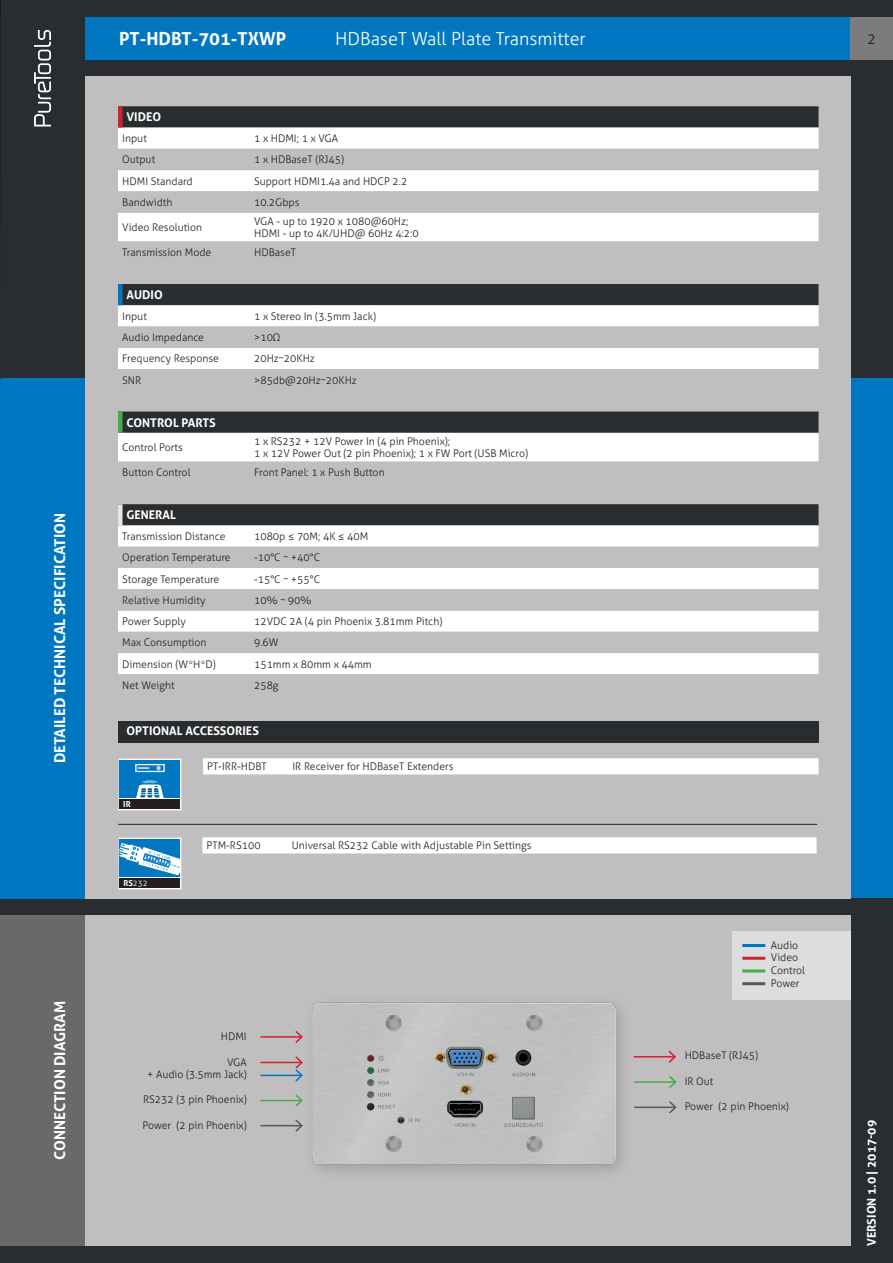
<style>
.page{position:relative;width:893px;height:1263px;background:#2a2d30}
.page>*{position:absolute;margin:0;border:0;box-sizing:border-box;transform-origin:0 0}
.t1{font:300 18px "Aller";color:#fff}
.t2{font:700 18px "Aller";color:#fff}
.t3{font:700 15px "Aller";color:#fff}
.t4{font:300 15px "Aller";color:#231f20}
.t5{font:700 12px "Aller";color:#fff}
.t6{font:300 10.5px/12.6px "Aller";color:#231f20}
.t7{font:300 8.25px "Aller";color:#fff}
.t8{font:700 8.25px "Aller";color:#fff}
.s1{font-weight:700}
</style>
<div class="page">
<div style="left:0;top:915px;width:85px;height:331px;background:#6a686b"></div>
<div style="left:0;top:378px;width:85px;height:520px;background:#0077c0"></div>
<div style="left:850px;top:378px;width:43px;height:519px;background:#0077c0"></div>
<div style="left:85px;top:915px;width:765px;height:331px;background:#c0bebf"></div>
<hr style="left:0;top:915px;width:1px;height:331px;background:#c0bebf">
<div style="left:85px;top:76px;width:765px;height:822px;background:#c0bebf"></div>
<div style="left:85px;top:17px;width:808px;height:42px;background:#0077c0"></div>
<div style="left:850px;top:17px;width:43px;height:42px;background:#7d7b7e"></div>
<img style="left:0;top:0;width:1px;height:378px">
<svg style="left:34px;top:30px;width:17px;height:96px"></svg>
<hr style="left:634px;top:1056px;width:41px;height:1px;background:#d1232a">
<svg style="left:667px;top:1050px;width:9px;height:13px"></svg>
<hr style="left:634px;top:1081px;width:42px;height:2px;background:#40ae49">
<svg style="left:667px;top:1076px;width:10px;height:12px"></svg>
<hr style="left:634px;top:1106px;width:42px;height:2px;background:#57585a">
<svg style="left:667px;top:1101px;width:10px;height:13px"></svg>
<hr style="left:260px;top:1036px;width:42px;height:2px;background:#d1232a">
<svg style="left:294px;top:1031px;width:9px;height:12px"></svg>
<hr style="left:260px;top:1062px;width:42px;height:1px;background:#d1232a">
<hr style="left:260px;top:1075px;width:42px;height:1px;background:#0077c0">
<svg style="left:294px;top:1056px;width:9px;height:26px"></svg>
<hr style="left:260px;top:1100px;width:42px;height:1px;background:#40ae49">
<svg style="left:294px;top:1094px;width:9px;height:13px"></svg>
<hr style="left:260px;top:1125px;width:42px;height:1px;background:#57585a">
<svg style="left:294px;top:1119px;width:9px;height:13px"></svg>
<div style="left:732px;top:931px;width:118px;height:68px;background:#dbddde"></div>
<hr style="left:742px;top:944px;width:23px;height:3px;background:#0077c0">
<hr style="left:742px;top:957px;width:23px;height:3px;background:#d1232a">
<hr style="left:742px;top:969px;width:23px;height:3px;background:#40ae49">
<hr style="left:742px;top:982px;width:23px;height:3px;background:#57585a">
<svg style="left:123px;top:106px;width:696px;height:22px;background:#313437"></svg>
<div style="left:118px;top:128px;width:701px;height:21px;background:#fff"></div>
<svg style="left:118px;top:170px;width:701px;height:72px;fill:#fff"></svg>
<svg style="left:118px;top:284px;width:701px;height:85px"></svg>
<svg style="left:118px;top:412px;width:701px;height:50px;background:#a6a7a8"></svg>
<div style="left:123px;top:504px;width:696px;height:21px;background:#2a2d30"></div>
<div style="left:118px;top:526px;width:701px;height:21px;background:#fff"></div>
<svg style="left:118px;top:568px;width:701px;height:106px;fill:#fff"></svg>
<div style="left:118px;top:106px;width:5px;height:22px;background:#d1232a"></div>
<div style="left:118px;top:284px;width:5px;height:21px;background:#0077c0"></div>
<div style="left:118px;top:412px;width:5px;height:21px;background:#40ae49"></div>
<div style="left:118px;top:504px;width:5px;height:22px;background:#e6e7e9"></div>
<img style="left:312px;top:1002px;width:322px;height:169px">
<div style="left:118px;top:721px;width:701px;height:22px;background:#2a2d30"></div>
<svg style="left:118px;top:758px;width:64px;height:52px;background:#3e82ad"></svg>
<div style="left:202px;top:837px;width:615px;height:16px;background:#fff"></div>
<svg style="left:118px;top:837px;width:64px;height:52px;background:#5d94b6"></svg>
<div style="left:203px;top:758px;width:616px;height:16px;background:#fff"></div>
<hr style="left:118px;top:824px;width:699px;height:1px;background:#2a2d30">
<h2 class="t3" style="left:50px;top:763px;width:252px;rotate:-90deg">DETAILED TECHNICAL SPECIFICATION</h2>
<h2 class="t3" style="left:50px;top:1160px;width:160px;rotate:-90deg">CONNECTION DIAGRAM</h2>
<h1 class="t2" style="left:119px;top:27px;width:169px">PT-HDBT-701-TXWP</h1>
<h1 class="t1" style="left:335px;top:28px;width:252px">HDBaseT Wall Plate Transmitter</h1>
<p class="t5" style="left:127px;top:110px;width:36px">VIDEO</p>
<p class="t6" style="left:122px;top:132px;width:26px">Input</p>
<p class="t6" style="left:254px;top:132px;width:86px">1 x HDMI; 1 x VGA</p>
<p class="t6" style="left:122px;top:153px;width:34px">Output</p>
<p class="t6" style="left:254px;top:153px;width:92px">1 x HDBaseT (RJ45)</p>
<p class="t6" style="left:122px;top:175px;width:72px">HDMI Standard</p>
<p class="t6" style="left:254px;top:175px;width:155px">Support HDMI1.4a and HDCP 2.2</p>
<p class="t6" style="left:122px;top:196px;width:52px">Bandwidth</p>
<p class="t6" style="left:254px;top:196px;width:47px">10.2Gbps</p>
<p class="t6" style="left:122px;top:221px;width:81px">Video Resolution</p>
<p class="t6" style="left:254px;top:215px;width:166px">VGA - up to 1920 x 1080@60Hz;<br>HDMI - up to 4K/UHD@ 60Hz 4:2:0</p>
<p class="t6" style="left:122px;top:246px;width:91px">Transmission Mode</p>
<p class="t6" style="left:254px;top:246px;width:43px">HDBaseT</p>
<p class="t5" style="left:127px;top:287px;width:38px">AUDIO</p>
<p class="t6" style="left:122px;top:310px;width:26px">Input</p>
<p class="t6" style="left:254px;top:310px;width:123px">1 x Stereo In (3.5mm Jack)</p>
<p class="t6" style="left:122px;top:331px;width:83px">Audio Impedance</p>
<p class="t6" style="left:254px;top:331px;width:28px">&gt;10Ω</p>
<p class="t6" style="left:122px;top:352px;width:98px">Frequency Response</p>
<p class="t6" style="left:254px;top:352px;width:62px">20Hz~20KHz</p>
<p class="t6" style="left:122px;top:374px;width:21px">SNR</p>
<p class="t6" style="left:254px;top:374px;width:104px">&gt;85db@20Hz~20KHz</p>
<p class="t5" style="left:127px;top:415px;width:91px">CONTROL PARTS</p>
<p class="t6" style="left:122px;top:441px;width:62px">Control Ports</p>
<p class="t6" style="left:254px;top:435px;width:276px">1 x RS232 + 12V Power In (4 pin Phoenix);<br>1 x 12V Power Out (2 pin Phoenix); 1 x FW Port (USB Micro)</p>
<p class="t6" style="left:122px;top:466px;width:70px">Button Control</p>
<p class="t6" style="left:254px;top:466px;width:132px">Front Panel: 1 x Push Button</p>
<p class="t5" style="left:127px;top:508px;width:51px">GENERAL</p>
<p class="t6" style="left:122px;top:530px;width:105px">Transmission Distance</p>
<p class="t6" style="left:254px;top:530px;width:116px">1080p ≤ 70M; 4K ≤ 40M</p>
<p class="t6" style="left:122px;top:551px;width:110px">Operation Temperature</p>
<p class="t6" style="left:254px;top:551px;width:68px">-10°C ~ +40°C</p>
<p class="t6" style="left:122px;top:572px;width:99px">Storage Temperature</p>
<p class="t6" style="left:254px;top:572px;width:68px">-15°C ~ +55°C</p>
<p class="t6" style="left:122px;top:594px;width:85px">Relative Humidity</p>
<p class="t6" style="left:254px;top:594px;width:59px">10% ~ 90%</p>
<p class="t6" style="left:122px;top:615px;width:65px">Power Supply</p>
<p class="t6" style="left:254px;top:615px;width:190px">12VDC 2A (4 pin Phoenix 3.81mm Pitch)</p>
<p class="t6" style="left:122px;top:636px;width:86px">Max Consumption</p>
<p class="t6" style="left:254px;top:636px;width:26px">9.6W</p>
<p class="t6" style="left:122px;top:657px;width:95px">Dimension (W*H*D)</p>
<p class="t6" style="left:254px;top:657px;width:119px">151mm x 80mm x 44mm</p>
<p class="t6" style="left:122px;top:679px;width:54px">Net Weight</p>
<p class="t6" style="left:254px;top:679px;width:26px">258g</p>
<p class="t5" style="left:127px;top:723px;width:134px">OPTIONAL ACCESSORIES</p>
<p class="t8" style="left:123px;top:799px;width:9px">IR</p>
<p class="t7" style="left:123px;top:878px;width:26px"><span class="s1">RS</span>232</p>
<p class="t6" style="left:207px;top:760px;width:61px">PT-IRR-HDBT</p>
<p class="t6" style="left:292px;top:760px;width:163px">IR Receiver for HDBaseT Extenders</p>
<p class="t6" style="left:207px;top:839px;width:56px">PTM-RS100</p>
<p class="t6" style="left:292px;top:839px;width:241px">Universal RS232 Cable with Adjustable Pin Settings</p>
<p class="t6" style="left:221px;top:1030px;width:28px">HDMI</p>
<p class="t6" style="left:147px;top:1055px;width:101px;text-align:right">VGA<br>+ Audio (3.5mm Jack)</p>
<p class="t6" style="left:143px;top:1093px;width:105px">RS232 (3 pin Phoenix)</p>
<p class="t6" style="left:143px;top:1118px;width:106px">Power (2 pin Phoenix)</p>
<h2 class="t4" style="left:867px;top:29px;width:10px">2</h2>
<p class="t6" style="left:771px;top:939px;width:36px">Audio<br>Video<br>Control<br>Power</p>
<p class="t6" style="left:685px;top:1049px;width:75px">HDBaseT (RJ45)</p>
<p class="t6" style="left:685px;top:1074px;width:30px">IR Out</p>
<p class="t6" style="left:685px;top:1100px;width:106px">Power (2 pin Phoenix)</p>
<p class="t5" style="left:864px;top:1246px;width:127px;rotate:-90deg">VERSION 1.0 | 2017-09</p>
</div>
